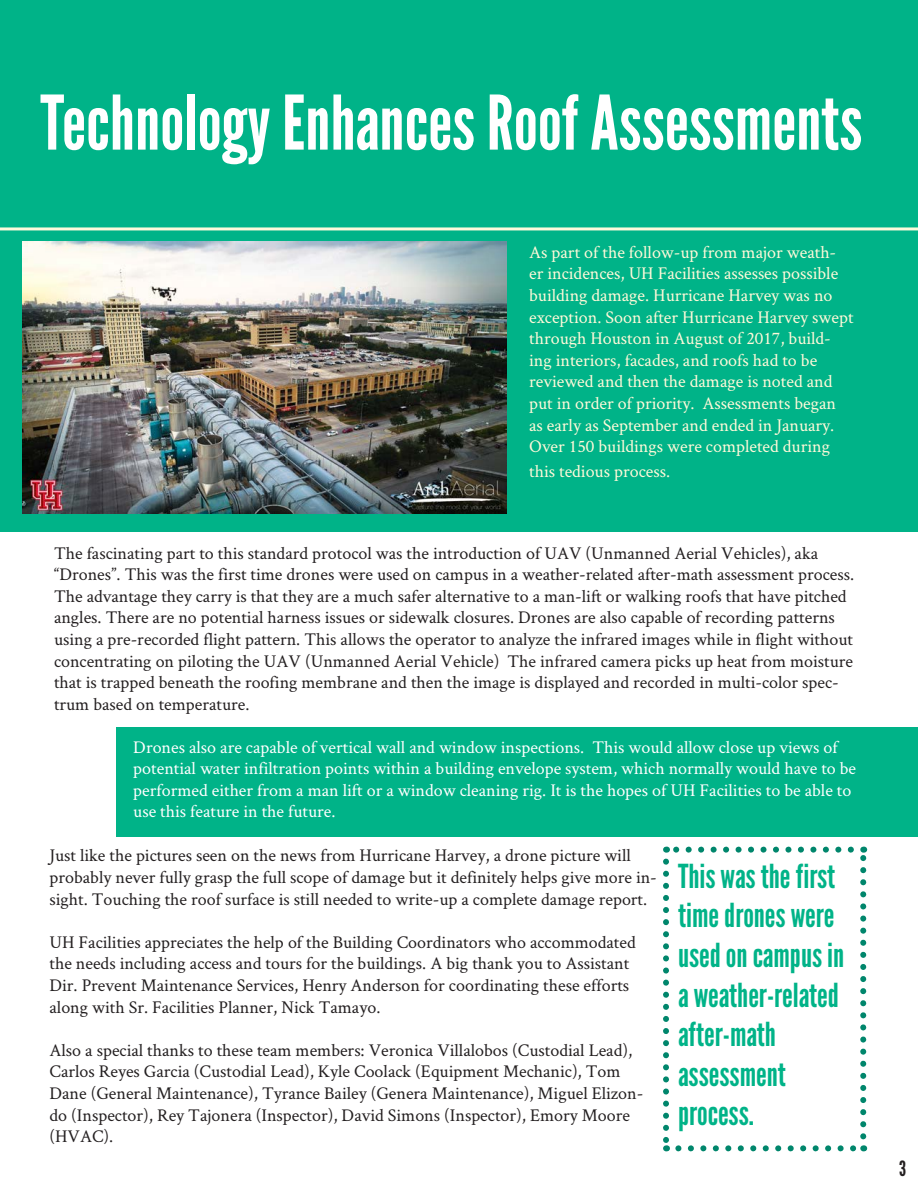
<style>
.page{position:relative;width:918px;height:1188px;background:#fff}
.page>*{position:absolute;margin:0;border:0;box-sizing:border-box;transform-origin:0 0}
.t1{font:75px "League Gothic";color:#fff}
.t2{font:33px/39.6px "League Gothic";color:#00b388}
.t3{font:21px "League Gothic";color:#231f20}
.t4{font:18px/21.6px "Crimson Text";color:#231f20}
.t5{font:18px/21.6px "Crimson Text";color:#fff9d9}
.t6{font:18px/21.6px "Crimson Text";color:#fff}
</style>
<div class="page">
<div style="left:0;top:0;width:918px;height:531px;background:#00b388"></div>
<img style="left:22px;top:241px;width:484px;height:273px">
<hr style="left:0;top:227px;width:918px;height:3px;background:#fdfadb">
<div style="left:117px;top:727px;width:801px;height:110px;background:#00b388"></div>
<svg style="left:678px;top:1145px;width:179px;height:6px"></svg>
<svg style="left:663px;top:862px;width:6px;height:289px"></svg>
<svg style="left:860px;top:847px;width:6px;height:289px"></svg>
<svg style="left:666px;top:847px;width:185px;height:6px"></svg>
<p class="t1" style="left:40px;top:78px;width:824px">Technology Enhances Roof Assessments</p>
<p class="t5" style="left:529px;top:241px;width:326px">As part of the follow-up from major weath&shy;er incidences, UH Facilities assesses possible building damage. Hurricane Harvey was no exception. Soon after Hurricane Harvey swept through Houston in August of 2017, build&shy;ing interiors, facades, and roofs had to be reviewed and then the damage is noted and put in order of priority. Assessments began as early as September and ended in January.<br>Over 150 buildings were completed during</p>
<p class="t5" style="left:529px;top:460px;width:142px">this tedious process.</p>
<p class="t4" style="left:54px;top:541px;width:802px">The fascinating part to this standard protocol was the introduction of UAV (Unmanned Aerial Vehicles), aka “Drones”. This was the first time drones were used on campus in a weather-related after-math assessment process.<br>The advantage they carry is that they are a much safer alternative to a man-lift or walking roofs that have pitched angles. There are no potential harness issues or sidewalk closures. Drones are also capable of recording patterns using a pre-recorded flight pattern. This allows the operator to analyze the infrared images while in flight without concentrating on piloting the UAV (Unmanned Aerial Vehicle) The infrared camera picks up heat from moisture that is trapped beneath the roofing membrane and then the image is displayed and recorded in multi-color spec&shy;trum based on temperature.</p>
<p class="t6" style="left:133px;top:735px;width:724px">Drones also are capable of vertical wall and window inspections. This would allow close up views of potential water infiltration points within a building envelope system, which normally would have to be performed either from a man lift or a window cleaning rig. It is the hopes of UH Facilities to be able to use this feature in the future.</p>
<p class="t4" style="left:50px;top:844px;width:609px">Just like the pictures seen on the news from Hurricane Harvey, a drone picture will probably never fully grasp the full scope of damage but it definitely helps give more in&shy;sight. Touching the roof surface is still needed to write-up a complete damage report.</p>
<p class="t4" style="left:50px;top:931px;width:588px">UH Facilities appreciates the help of the Building Coordinators who accommodated the needs including access and tours for the buildings. A big thank you to Assistant Dir. Prevent Maintenance Services, Henry Anderson for coordinating these efforts along with Sr. Facilities Planner, Nick Tamayo.</p>
<p class="t4" style="left:50px;top:1039px;width:595px">Also a special thanks to these team members: Veronica Villalobos (Custodial Lead), Carlos Reyes Garcia (Custodial Lead), Kyle Coolack (Equipment Mechanic), Tom Dane (General Maintenance), Tyrance Bailey (Genera Maintenance), Miguel Elizon&shy;do (Inspector), Rey Tajonera (Inspector), David Simons (Inspector), Emory Moore (HVAC).</p>
<p class="t2" style="left:678px;top:856px;width:168px">This was the first time drones were used on campus in a weather-related after-math</p>
<p class="t2" style="left:678px;top:1054px;width:109px">assessment</p>
<p class="t2" style="left:678px;top:1094px;width:78px">process.</p>
<p class="t3" style="left:899px;top:1156px;width:9px">3</p>
</div>
